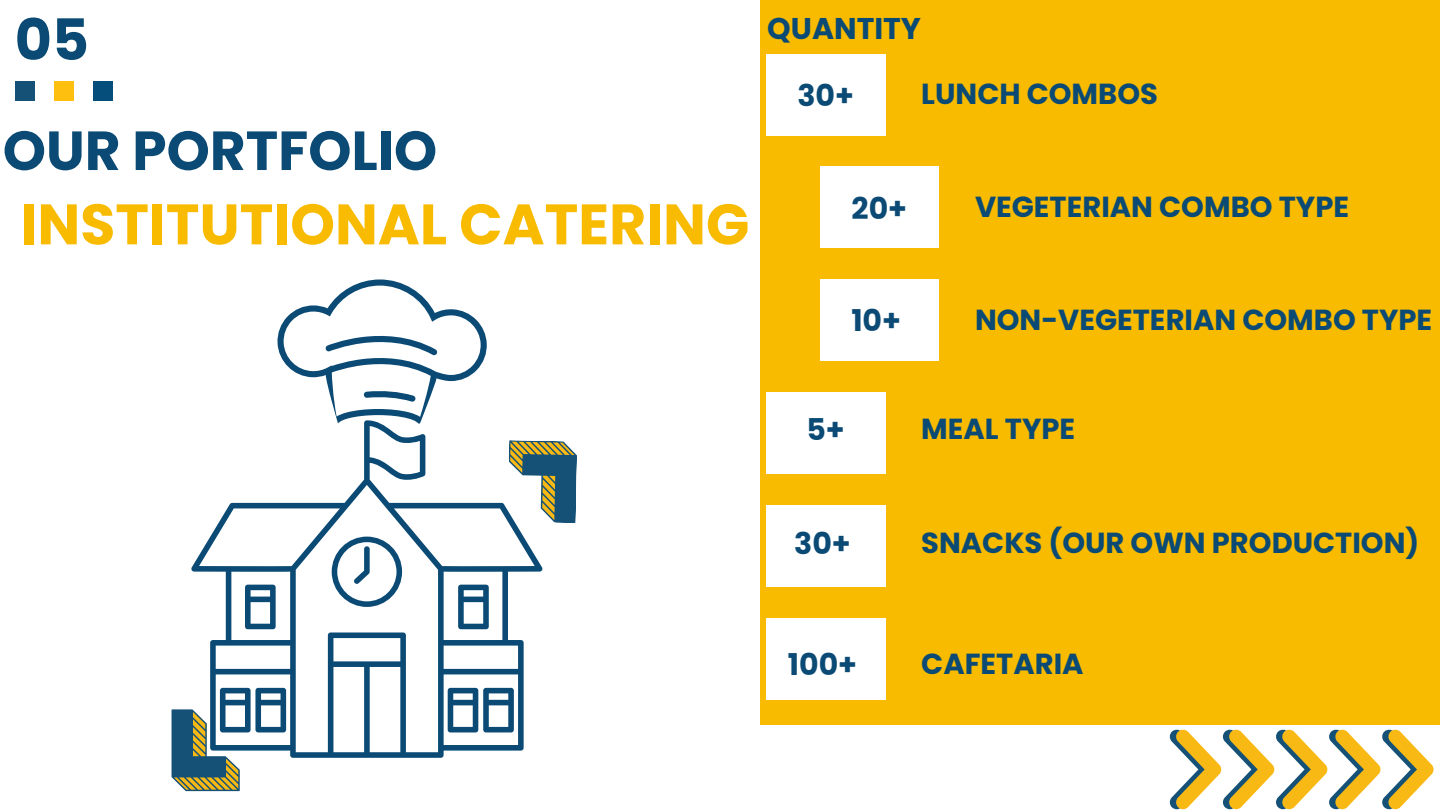
<style>
.page{position:relative;width:1440px;height:810px;background:#fff}
.page>*{position:absolute;margin:0;border:0;box-sizing:border-box;transform-origin:0 0}
.t1{font:700 57px "Poppins";color:#f8bb00}
.t2{font:700 57px "Poppins";color:#0a4a74}
.t3{font:700 55px "Poppins";color:#0a4a74}
.t4{font:700 30px "Poppins";color:#0a4a74}
.t5{font:700 29px "Poppins";color:#0a4a74}
</style>
<div class="page">
<div style="left:760px;top:0;width:680px;height:724px;background:#f8bb00"></div>
<div style="left:766px;top:54px;width:119px;height:81px;background:#fff"></div>
<svg style="left:1169px;top:729px;width:265px;height:80px"></svg>
<div style="left:820px;top:167px;width:119px;height:81px;background:#fff"></div>
<div style="left:820px;top:279px;width:119px;height:82px;background:#fff"></div>
<div style="left:766px;top:392px;width:119px;height:82px;background:#fff"></div>
<div style="left:766px;top:505px;width:119px;height:81px;background:#fff"></div>
<div style="left:766px;top:618px;width:119px;height:81px;background:#fff"></div>
<svg style="left:191px;top:423px;width:352px;height:335px"></svg>
<svg style="left:448px;top:688px;width:66px;height:44px"></svg>
<svg style="left:458px;top:585px;width:31px;height:44px"></svg>
<svg style="left:278px;top:279px;width:209px;height:144px"></svg>
<div style="left:15px;top:81px;width:19px;height:20px;background:#155177"></div>
<div style="left:54px;top:81px;width:20px;height:20px;background:#ffbf0e"></div>
<div style="left:93px;top:81px;width:19px;height:20px;background:#054d7b"></div>
<svg style="left:172px;top:688px;width:114px;height:103px"></svg>
<svg style="left:507px;top:440px;width:70px;height:83px"></svg>
<h1 class="t2" style="left:15px;top:0;width:76px">05</h1>
<h2 class="t3" style="left:3px;top:112px;width:436px">OUR PORTFOLIO</h2>
<h1 class="t1" style="left:21px;top:185px;width:730px">INSTITUTIONAL CATERING</h1>
<p class="t4" style="left:767px;top:8px;width:155px">QUANTITY</p>
<p class="t4" style="left:797px;top:74px;width:58px">30+</p>
<p class="t5" style="left:921px;top:74px;width:238px">LUNCH COMBOS</p>
<p class="t4" style="left:852px;top:187px;width:57px">20+</p>
<p class="t5" style="left:975px;top:187px;width:376px">VEGETERIAN COMBO TYPE</p>
<p class="t4" style="left:851px;top:300px;width:51px">10+</p>
<p class="t5" style="left:975px;top:299px;width:459px">NON-VEGETERIAN COMBO TYPE</p>
<p class="t4" style="left:806px;top:409px;width:40px">5+</p>
<p class="t5" style="left:921px;top:408px;width:156px">MEAL TYPE</p>
<p class="t4" style="left:794px;top:523px;width:58px">30+</p>
<p class="t5" style="left:921px;top:522px;width:500px">SNACKS (OUR OWN PRODUCTION)</p>
<p class="t4" style="left:788px;top:644px;width:71px">100+</p>
<p class="t5" style="left:921px;top:643px;width:164px">CAFETARIA</p>
</div>
